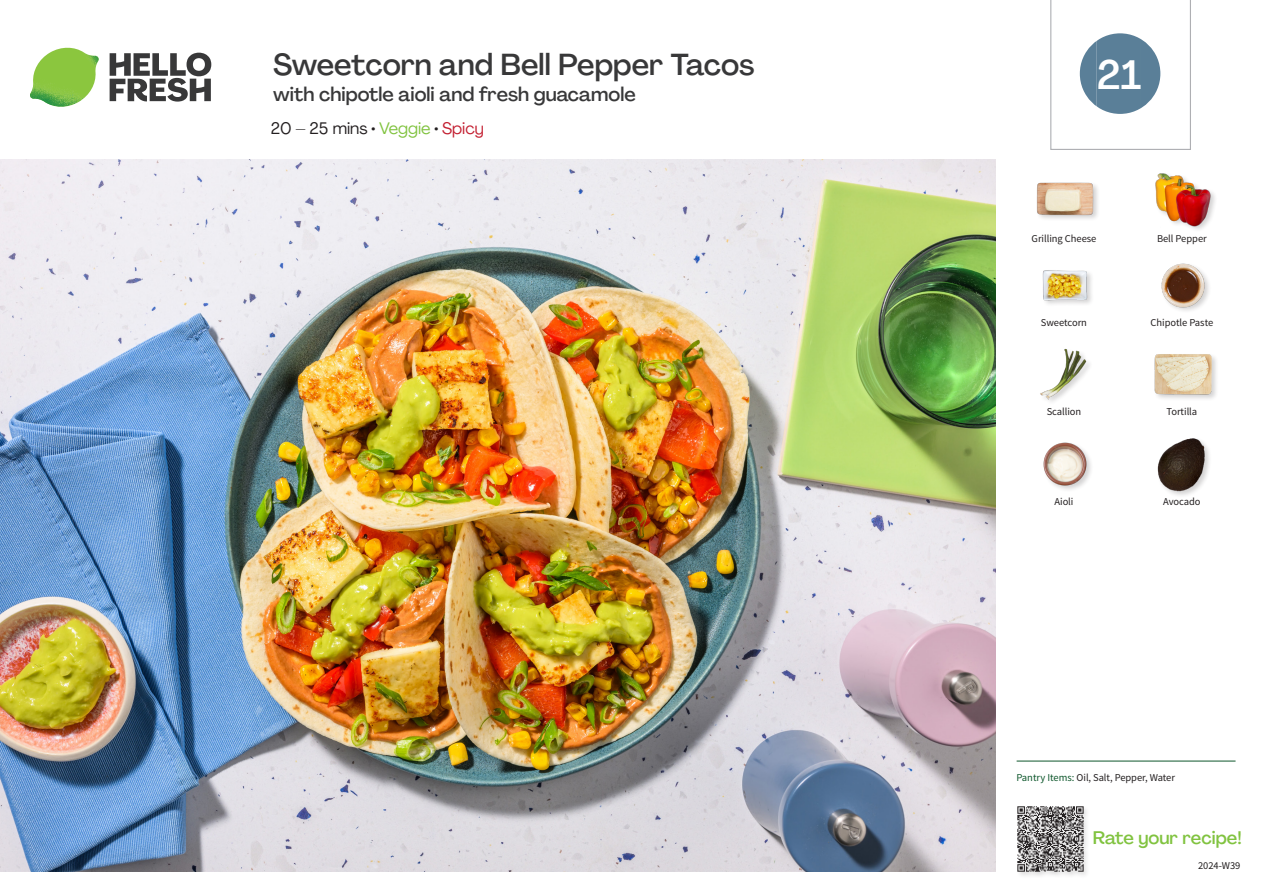
<style>
.page{position:relative;width:1263px;height:893px;background:#fff}
.page>*{position:absolute;margin:0;border:0;box-sizing:border-box;transform-origin:0 0}
._24_Recipe_Nr_Bag{font:500 40.5px "Agrandir";color:#fff}
._15_Titel_UK{font:500 30px "Agrandir";color:#383839}
._15_Titel_UK-2{font:500 19.5px "Agrandir";color:#383839}
.t1{font:500 18px "Agrandir";color:#81c340}
._02_Box_Type{font:16.5px "Agrandir";color:#231f20}
._18_FRONT_ingredients_UK{font:10.5px "Source Sans Pro";letter-spacing:-.005em;color:#231f20}
.t2{font:10.5px "Source Sans Variable";letter-spacing:-.005em;color:#231f20}
.s1{color:#81c340}
.s2{color:#c31f31}
.s3{font-family:"Source Sans Pro";color:#0e572c}
</style>
<div class="page">
<svg style="left:110px;top:53px;width:101px;height:49px"></svg>
<img style="left:30px;top:48px;width:69px;height:59px">
<img style="left:0;top:159px;width:995px;height:713px">
<hr style="left:1016px;top:761px;width:219px;height:1px;background:#0e572c">
<div style="left:1016px;top:805px;width:74px;height:74px;background:#f9f9f9"></div>
<img style="left:1017px;top:806px;width:69px;height:69px">
<div style="left:1155px;top:172px;width:63px;height:61px;background:#231f20;opacity:.2"></div>
<img style="left:1155px;top:172px;width:57px;height:55px">
<div style="left:1036px;top:182px;width:64px;height:40px;background:#231f20;opacity:.2"></div>
<img style="left:1036px;top:182px;width:58px;height:40px">
<img style="left:1161px;top:263px;width:48px;height:48px">
<img style="left:1042px;top:270px;width:50px;height:34px">
<div style="left:1154px;top:353px;width:65px;height:49px;background:#231f20;opacity:.2"></div>
<img style="left:1154px;top:353px;width:58px;height:49px">
<img style="left:1040px;top:348px;width:50px;height:54px">
<div style="left:1157px;top:437px;width:55px;height:61px;background:#231f20;opacity:.2"></div>
<img style="left:1157px;top:437px;width:55px;height:56px">
<img style="left:1043px;top:442px;width:48px;height:48px">
<svg style="left:1050px;top:0;width:141px;height:150px"></svg>
<p class="_15_Titel_UK" style="left:273px;top:46px;width:483px">Sweetcorn and Bell Pepper Tacos</p>
<p class="_15_Titel_UK-2" style="left:273px;top:82px;width:364px">with chipotle aioli and fresh guacamole</p>
<p class="_02_Box_Type" style="left:271px;top:118px;width:215px">20 – 25 mins • <span class="s1">Veggie</span> • <span class="s2">Spicy</span></p>
<p class="_24_Recipe_Nr_Bag" style="left:1097px;top:50px;width:46px">21</p>
<p class="_18_FRONT_ingredients_UK" style="left:1031px;top:232px;width:66px">Grilling Cheese</p>
<p class="_18_FRONT_ingredients_UK" style="left:1157px;top:232px;width:51px">Bell Pepper</p>
<p class="_18_FRONT_ingredients_UK" style="left:1041px;top:316px;width:48px">Sweetcorn</p>
<p class="_18_FRONT_ingredients_UK" style="left:1150px;top:316px;width:64px">Chipotle Paste</p>
<p class="_18_FRONT_ingredients_UK" style="left:1047px;top:405px;width:36px">Scallion</p>
<p class="_18_FRONT_ingredients_UK" style="left:1166px;top:405px;width:32px">Tortilla</p>
<p class="_18_FRONT_ingredients_UK" style="left:1054px;top:495px;width:21px">Aioli</p>
<p class="_18_FRONT_ingredients_UK" style="left:1163px;top:495px;width:39px">Avocado</p>
<p class="t2" style="left:1016px;top:771px;width:160px"><span class="s3">Pantry Items:</span> Oil, Salt, Pepper, Water</p>
<h3 class="t1" style="left:1093px;top:827px;width:150px">Rate your recipe!</h3>
<p class="t2" style="left:1198px;top:859px;width:44px">2024-W39</p>
</div>
